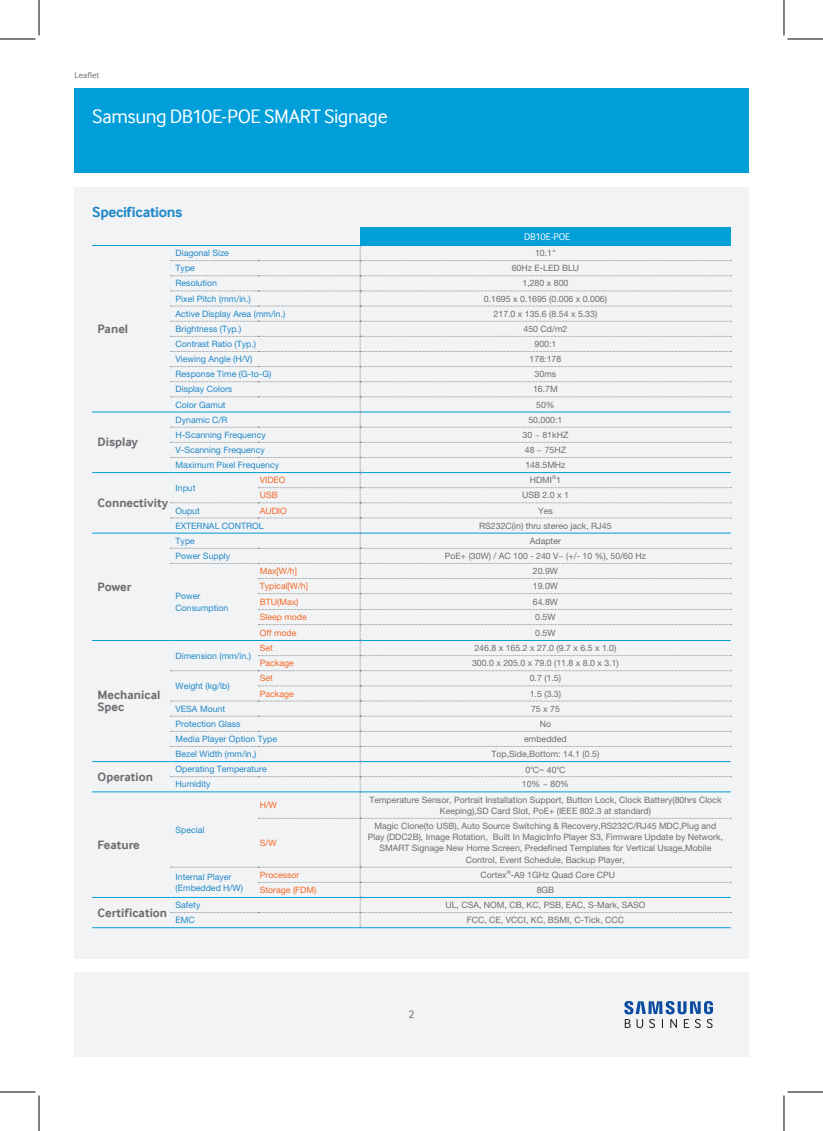
<style>
.page{position:relative;width:823px;height:1131px;background:#fff}
.page>*{position:absolute;margin:0;border:0;box-sizing:border-box;transform-origin:0 0}
.t1{font:20px "Samsung Inter Face";letter-spacing:-.02em;color:#fff}
.t2{font:700 15px "Samsung Inter Face";letter-spacing:-.02em;color:#2088c9}
.t3{font:700 12.5px/12.5px "Samsung Inter Face";color:#6c6d70}
.t4{font:11.25px "Samsung Inter Face";color:#6c6d70}
.t5{font:10px "Samsung Inter Face";letter-spacing:-.02em;color:#fff}
.t6{font:8.75px/11.2px "Helvetica Neue LT Pro";color:#6c6d70;text-align:center}
.t7{font:8.75px/11.2px "Helvetica Neue LT Pro";color:#2088c9}
.t8{font:8.75px "Helvetica Neue LT Pro";color:#f36827}
.t9{font:8.75px "Samsung Inter Face";color:#6c6d70}
.t10{font:8.75px "Arial Unicode MS";color:#6c6d70}
.t11{font:5.12px "Helvetica Neue LT Pro";color:#6c6d70}
</style>
<div class="page">
<div style="left:74px;top:972px;width:674px;height:84px;background:#f2f3f4"></div>
<div style="left:74px;top:89px;width:674px;height:84px;background:#009fda"></div>
<div style="left:74px;top:187px;width:674px;height:771px;background:#f2f3f4"></div>
<svg style="left:624px;top:1000px;width:88px;height:28px"></svg>
<div style="left:360px;top:227px;width:370px;height:18px;background:#009fda"></div>
<hr style="left:92px;top:245px;width:78px;height:1px;background:#009fda">
<hr style="left:170px;top:245px;width:88px;height:1px;background:#009fda">
<hr style="left:258px;top:245px;width:102px;height:1px;background:#009fda">
<hr style="left:92px;top:411px;width:78px;height:1px;background:#009fda">
<hr style="left:92px;top:472px;width:78px;height:1px;background:#009fda">
<hr style="left:92px;top:532px;width:78px;height:1px;background:#009fda">
<hr style="left:92px;top:640px;width:78px;height:1px;background:#009fda">
<hr style="left:92px;top:761px;width:78px;height:1px;background:#009fda">
<hr style="left:360px;top:245px;width:370px;height:1px;background:#009fda">
<hr style="left:92px;top:791px;width:78px;height:1px;background:#009fda">
<svg style="left:170px;top:246px;width:561px;height:681px"></svg>
<hr style="left:92px;top:897px;width:78px;height:1px;background:#009fda">
<hr style="left:170px;top:897px;width:88px;height:1px;background:#009fda">
<hr style="left:258px;top:897px;width:102px;height:1px;background:#009fda">
<hr style="left:360px;top:897px;width:370px;height:1px;background:#009fda">
<hr style="left:92px;top:927px;width:78px;height:1px;background:#009fda">
<hr style="left:170px;top:927px;width:88px;height:1px;background:#009fda">
<hr style="left:258px;top:927px;width:102px;height:1px;background:#009fda">
<hr style="left:360px;top:927px;width:370px;height:1px;background:#009fda">
<hr style="left:0;top:39px;width:35px;height:1px;background:#000">
<hr style="left:787px;top:39px;width:35px;height:1px;background:#000">
<hr style="left:0;top:1091px;width:35px;height:1px;background:#000">
<hr style="left:787px;top:1091px;width:35px;height:1px;background:#000">
<hr style="left:39px;top:0;width:1px;height:35px;background:#000">
<hr style="left:39px;top:1095px;width:1px;height:35px;background:#000">
<hr style="left:783px;top:0;width:1px;height:35px;background:#000">
<hr style="left:783px;top:1095px;width:1px;height:35px;background:#000">
<p class="t9" style="left:74px;top:70px;width:26px">Leaflet</p>
<h1 class="t1" style="left:92px;top:105px;width:297px">Samsung DB10E-POE SMART Signage</h1>
<h2 class="t2" style="left:92px;top:203px;width:92px">Specifications</h2>
<p class="t5" style="left:523px;top:230px;width:48px">DB10E-POE</p>
<h3 class="t3" style="left:97px;top:322px;width:32px">Panel</h3>
<h3 class="t3" style="left:97px;top:436px;width:42px">Display</h3>
<p class="t7" style="left:175px;top:247px;width:55px">Diagonal Size</p>
<p class="t6" style="left:534px;top:247px;width:22px">10.1"</p>
<p class="t7" style="left:175px;top:262px;width:21px">Type</p>
<p class="t6" style="left:511px;top:262px;width:69px">60Hz E-LED BLU</p>
<p class="t7" style="left:175px;top:277px;width:43px">Resolution</p>
<p class="t6" style="left:522px;top:277px;width:47px">1,280 x 800</p>
<p class="t7" style="left:175px;top:293px;width:77px">Pixel Pitch (mm/in.)</p>
<p class="t6" style="left:483px;top:293px;width:125px">0.1695 x 0.1695 (0.006 x 0.006)</p>
<p class="t7" style="left:175px;top:308px;width:111px">Active Display Area (mm/in.)</p>
<p class="t6" style="left:493px;top:308px;width:105px">217.0 x 135.6 (8.54 x 5.33)</p>
<p class="t7" style="left:175px;top:323px;width:67px">Brightness (Typ.)</p>
<p class="t6" style="left:523px;top:323px;width:45px">450 Cd/m2</p>
<p class="t7" style="left:175px;top:338px;width:82px">Contrast Ratio (Typ.)</p>
<p class="t6" style="left:534px;top:338px;width:23px">900:1</p>
<p class="t7" style="left:175px;top:353px;width:78px">Viewing Angle (H/V)</p>
<p class="t6" style="left:529px;top:353px;width:33px">178:178</p>
<p class="t7" style="left:175px;top:368px;width:97px">Response Time (G-to-G)</p>
<p class="t6" style="left:534px;top:368px;width:23px">30ms</p>
<p class="t7" style="left:175px;top:383px;width:58px">Display Colors</p>
<p class="t6" style="left:533px;top:383px;width:26px">16.7M</p>
<p class="t7" style="left:175px;top:398px;width:52px">Color Gamut</p>
<p class="t6" style="left:536px;top:398px;width:20px">50%</p>
<p class="t7" style="left:175px;top:414px;width:53px">Dynamic C/R</p>
<p class="t6" style="left:528px;top:414px;width:36px">50,000:1</p>
<p class="t7" style="left:175px;top:429px;width:92px">H-Scanning Frequency</p>
<p class="t6" style="left:522px;top:429px;width:47px">30 ~ 81kHZ</p>
<p class="t7" style="left:175px;top:444px;width:91px">V-Scanning Frequency</p>
<p class="t6" style="left:524px;top:444px;width:43px">48 ~ 75HZ</p>
<p class="t7" style="left:175px;top:459px;width:105px">Maximum Pixel Frequency</p>
<p class="t6" style="left:525px;top:459px;width:42px">148.5MHz</p>
<p class="t8" style="left:259px;top:475px;width:27px">VIDEO</p>
<p class="t6" style="left:529px;top:474px;width:24px">HDMI</p>
<p class="t11" style="left:552px;top:474px;width:6px">®</p>
<p class="t6" style="left:556px;top:474px;width:6px">1</p>
<p class="t8" style="left:259px;top:490px;width:19px">USB</p>
<p class="t6" style="left:521px;top:489px;width:48px">USB 2.0 x 1</p>
<p class="t7" style="left:175px;top:482px;width:21px">Input</p>
<h3 class="t3" style="left:97px;top:496px;width:72px">Connectivity</h3>
<p class="t7" style="left:175px;top:504px;width:26px">Ouput</p>
<p class="t8" style="left:259px;top:505px;width:29px">AUDIO</p>
<p class="t6" style="left:537px;top:504px;width:16px">Yes</p>
<p class="t7" style="left:175px;top:520px;width:90px">EXTERNAL CONTROL</p>
<p class="t6" style="left:479px;top:520px;width:134px">RS232C(in) thru stereo jack, RJ45</p>
<h3 class="t3" style="left:97px;top:580px;width:35px">Power</h3>
<h3 class="t3" style="left:97px;top:688px;width:64px">Mechanical<br>Spec</h3>
<h3 class="t3" style="left:97px;top:770px;width:57px">Operation</h3>
<h3 class="t3" style="left:97px;top:838px;width:44px">Feature</h3>
<h3 class="t3" style="left:97px;top:906px;width:71px">Certification</h3>
<p class="t7" style="left:175px;top:535px;width:21px">Type</p>
<p class="t6" style="left:529px;top:535px;width:33px">Adapter</p>
<p class="t7" style="left:175px;top:550px;width:56px">Power Supply</p>
<p class="t6" style="left:444px;top:550px;width:202px">PoE+ (30W) / AC 100 - 240 V~ (+/- 10 %), 50/60 Hz</p>
<p class="t7" style="left:175px;top:590px;width:54px">Power<br>Consumption</p>
<p class="t8" style="left:259px;top:565px;width:39px">Max[W/h]</p>
<p class="t6" style="left:532px;top:565px;width:27px">20.9W</p>
<p class="t8" style="left:259px;top:581px;width:50px">Typical[W/h]</p>
<p class="t6" style="left:532px;top:580px;width:27px">19.0W</p>
<p class="t8" style="left:259px;top:596px;width:40px">BTU(Max)</p>
<p class="t6" style="left:532px;top:596px;width:27px">64.8W</p>
<p class="t8" style="left:259px;top:612px;width:49px">Sleep mode</p>
<p class="t6" style="left:535px;top:611px;width:22px">0.5W</p>
<p class="t8" style="left:259px;top:627px;width:38px">Off mode</p>
<p class="t6" style="left:535px;top:626px;width:22px">0.5W</p>
<p class="t7" style="left:175px;top:650px;width:77px">Dimension (mm/in.)</p>
<p class="t7" style="left:175px;top:680px;width:55px">Weight (kg/lb)</p>
<p class="t8" style="left:259px;top:642px;width:15px">Set</p>
<p class="t6" style="left:474px;top:642px;width:143px">246.8 x 165.2 x 27.0 (9.7 x 6.5 x 1.0)</p>
<p class="t8" style="left:259px;top:658px;width:36px">Package</p>
<p class="t6" style="left:471px;top:657px;width:148px">300.0 x 205.0 x 79.0 (11.8 x 8.0 x 3.1)</p>
<p class="t8" style="left:259px;top:673px;width:15px">Set</p>
<p class="t6" style="left:529px;top:672px;width:33px">0.7 (1.5)</p>
<p class="t8" style="left:259px;top:688px;width:36px">Package</p>
<p class="t6" style="left:529px;top:687px;width:33px">1.5 (3.3)</p>
<p class="t7" style="left:175px;top:702px;width:51px">VESA Mount</p>
<p class="t6" style="left:530px;top:702px;width:30px">75 x 75</p>
<p class="t7" style="left:175px;top:718px;width:66px">Protection Glass</p>
<p class="t6" style="left:539px;top:718px;width:13px">No</p>
<p class="t7" style="left:175px;top:733px;width:103px">Media Player Option Type</p>
<p class="t6" style="left:524px;top:733px;width:44px">embedded</p>
<p class="t7" style="left:175px;top:748px;width:82px">Bezel Width (mm/in,)</p>
<p class="t6" style="left:491px;top:748px;width:109px">Top,Side,Bottom: 14.1 (0.5)</p>
<p class="t7" style="left:175px;top:763px;width:93px">Operating Temperature</p>
<p class="t10" style="left:525px;top:763px;width:42px">0℃~ 40℃</p>
<p class="t7" style="left:175px;top:778px;width:36px">Humidity</p>
<p class="t6" style="left:521px;top:778px;width:49px">10% ~ 80%</p>
<p class="t7" style="left:175px;top:823px;width:30px">Special</p>
<p class="t8" style="left:259px;top:799px;width:19px">H/W</p>
<p class="t6" style="left:369px;top:793px;width:353px">Temperature Sensor, Portrait Installation Support, Button Lock, Clock Battery(80hrs Clock<br>Keeping),SD Card Slot, PoE+ (IEEE 802.3 at standard)</p>
<p class="t8" style="left:259px;top:837px;width:18px">S/W</p>
<p class="t6" style="left:367px;top:820px;width:357px">Magic Clone(to USB), Auto Source Switching &amp; Recovery,RS232C/RJ45 MDC,Plug and Play (DDC2B), Image Rotation, Built In MagicInfo Player S3, Firmware Update by Network, SMART Signage New Home Screen, Predefined Templates for Vertical Usage,Mobile Control, Event Schedule, Backup Player,</p>
<p class="t7" style="left:175px;top:870px;width:69px">Internal Player (Embedded H/W)</p>
<p class="t8" style="left:259px;top:869px;width:41px">Processor</p>
<p class="t6" style="left:480px;top:868px;width:28px">Cortex</p>
<p class="t11" style="left:506px;top:868px;width:6px">®</p>
<p class="t6" style="left:510px;top:868px;width:106px">-A9 1GHz Quad Core CPU</p>
<p class="t8" style="left:259px;top:884px;width:58px">Storage (FDM)</p>
<p class="t6" style="left:536px;top:884px;width:19px">8GB</p>
<p class="t7" style="left:175px;top:899px;width:26px">Safety</p>
<p class="t6" style="left:445px;top:899px;width:201px">UL, CSA, NOM, CB, KC, PSB, EAC, S-Mark, SASO</p>
<p class="t7" style="left:175px;top:914px;width:21px">EMC</p>
<p class="t6" style="left:466px;top:914px;width:159px">FCC, CE, VCCI, KC, BSMI, C-Tick, CCC</p>
<p class="t4" style="left:408px;top:1008px;width:8px">2</p>
</div>
